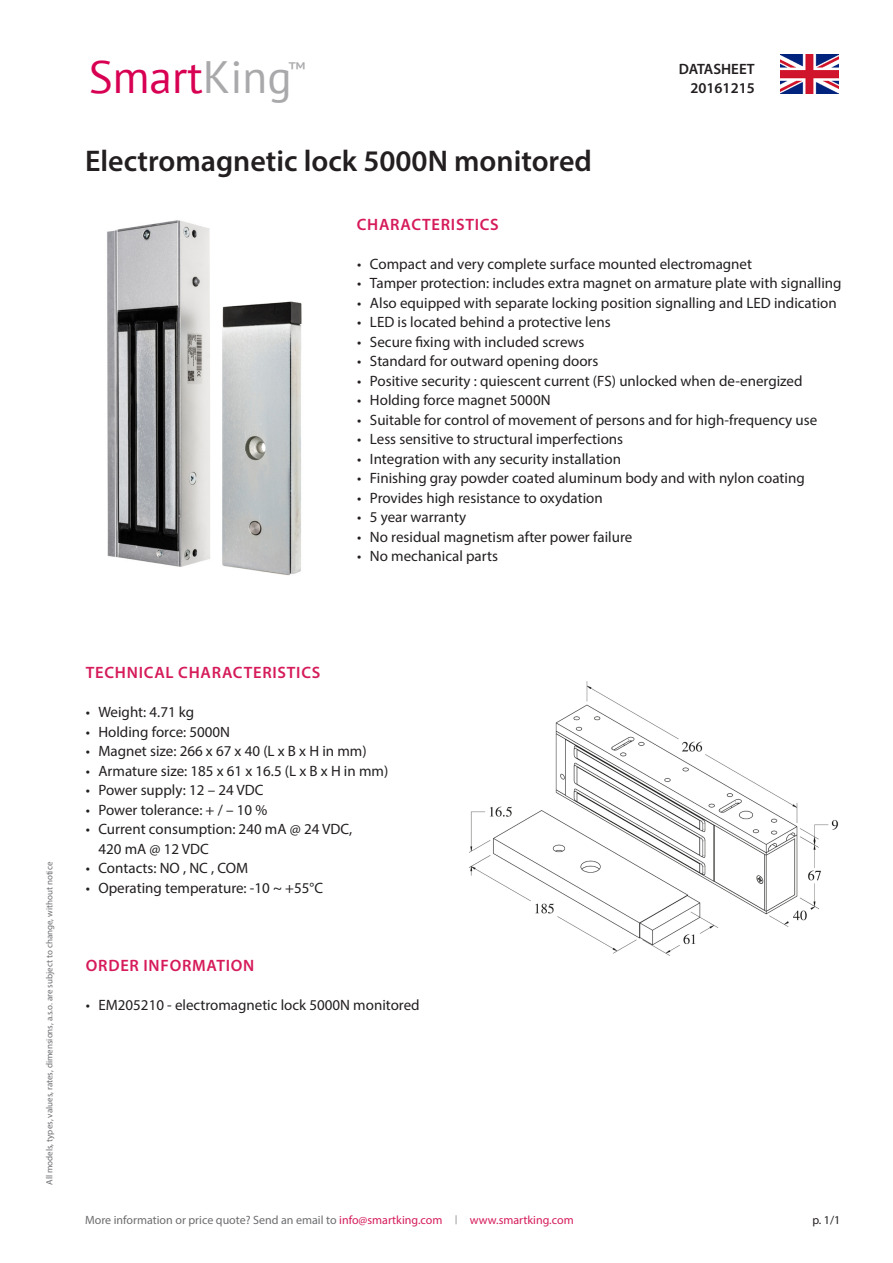
<style>
.page{position:relative;width:893px;height:1263px;background:#fff}
.page>*{position:absolute;margin:0;border:0;box-sizing:border-box;transform-origin:0 0}
.t1{font:45.3px "PT Sans";color:#d80053}
.Titel{font:600 30px "Myriad Pro";color:#231f20}
.t2{font:19.5px "PT Sans";color:#a9a8aa}
.Subititel{font:600 16.5px "Myriad Pro";letter-spacing:.045em;color:#d61b5b}
.t3{font:15px/19.5px "Myriad Pro";color:#231f20}
.t4{font:600 15px/19.5px "Myriad Pro";color:#231f20;text-align:right}
.t5{font:12px "Myriad Pro";color:#6c6d70}
.smartking{font:12px "Myriad Pro";color:#d61b5b}
.page{font:12px "Myriad Pro";color:#231f20}
.disclaimer{font:9px "Myriad Pro";color:#6c6d70}
.s1{color:#a9a8aa}
.s2{color:#d61b5b}
</style>
<div class="page">
<img style="left:780px;top:54px;width:59px;height:39px">
<img style="left:107px;top:220px;width:195px;height:356px">
<img style="left:470px;top:682px;width:369px;height:274px">
<h1 class="t1" style="left:89px;top:48px;width:204px">Smart<span class="s1">King</span></h1>
<h3 class="t2" style="left:288px;top:57px;width:19px">™</h3>
<p class="t4" style="left:679px;top:58px;width:78px">DATASHEET<br>20161215</p>
<p class="Titel" style="left:85px;top:142px;width:508px">Electromagnetic lock 5000N monitored</p>
<p class="Subititel" style="left:357px;top:213px;width:144px">CHARACTERISTICS</p>
<p class="t3" style="left:357px;top:253px;width:396px">• Compact and very complete surface mounted electromagnet</p>
<p class="t3" style="left:357px;top:273px;width:486px">• Tamper protection: includes extra magnet on armature plate with signalling</p>
<p class="t3" style="left:357px;top:292px;width:481px">• Also equipped with separate locking position signalling and LED indication</p>
<p class="t3" style="left:357px;top:312px;width:255px">• LED is located behind a protective lens</p>
<p class="t3" style="left:357px;top:331px;width:229px">• Secure fixing with included screws</p>
<p class="t3" style="left:357px;top:351px;width:243px">• Standard for outward opening doors</p>
<p class="t3" style="left:357px;top:370px;width:447px">• Positive security : quiescent current (FS) unlocked when de-energized</p>
<p class="t3" style="left:357px;top:390px;width:195px">• Holding force magnet 5000N</p>
<p class="t3" style="left:357px;top:409px;width:462px">• Suitable for control of movement of persons and for high-frequency use</p>
<p class="t3" style="left:357px;top:429px;width:267px">• Less sensitive to structural imperfections</p>
<p class="t3" style="left:357px;top:448px;width:265px">• Integration with any security installation</p>
<p class="t3" style="left:357px;top:468px;width:449px">• Finishing gray powder coated aluminum body and with nylon coating</p>
<p class="t3" style="left:357px;top:487px;width:247px">• Provides high resistance to oxydation</p>
<p class="t3" style="left:357px;top:507px;width:111px">• 5 year warranty</p>
<p class="t3" style="left:357px;top:526px;width:277px">• No residual magnetism after power failure</p>
<p class="t3" style="left:357px;top:546px;width:142px">• No mechanical parts</p>
<p class="disclaimer" style="left:44px;top:1185px;width:324px;rotate:-90deg">All models, types, values, rates, dimensions, a.s.o. are subject to change, without notice</p>
<p class="Subititel" style="left:86px;top:662px;width:236px">TECHNICAL CHARACTERISTICS</p>
<p class="t3" style="left:86px;top:702px;width:110px">• Weight: 4.71 kg</p>
<p class="t3" style="left:86px;top:721px;width:146px">• Holding force: 5000N</p>
<p class="t3" style="left:86px;top:741px;width:282px">• Magnet size: 266 x 67 x 40 (L x B x H in mm)</p>
<p class="t3" style="left:86px;top:760px;width:304px">• Armature size: 185 x 61 x 16.5 (L x B x H in mm)</p>
<p class="t3" style="left:86px;top:780px;width:179px">• Power supply: 12 – 24 VDC</p>
<p class="t3" style="left:86px;top:799px;width:183px">• Power tolerance: + / – 10 %</p>
<p class="t3" style="left:98px;top:819px;width:255px;text-indent:-13px">• Current consumption: 240 mA @ 24 VDC,<br>420 mA @ 12 VDC</p>
<p class="t3" style="left:86px;top:858px;width:164px">• Contacts: NO , NC , COM</p>
<p class="t3" style="left:86px;top:877px;width:239px">• Operating temperature: -10 ~ +55°C</p>
<p class="Subititel" style="left:86px;top:954px;width:170px">ORDER INFORMATION</p>
<p class="t3" style="left:86px;top:994px;width:335px">• EM205210 - electromagnetic lock 5000N monitored</p>
<p class="t5" style="left:85px;top:1213px;width:359px">More information or price quote? Send an email to <span class="s2">info@smartking.com</span></p>
<p class="disclaimer" style="left:455px;top:1214px;width:4px">|</p>
<p class="smartking" style="left:470px;top:1213px;width:105px">www.smartking.com</p>
<p class="page" style="left:812px;top:1213px;width:29px">p. 1/1</p>
</div>
